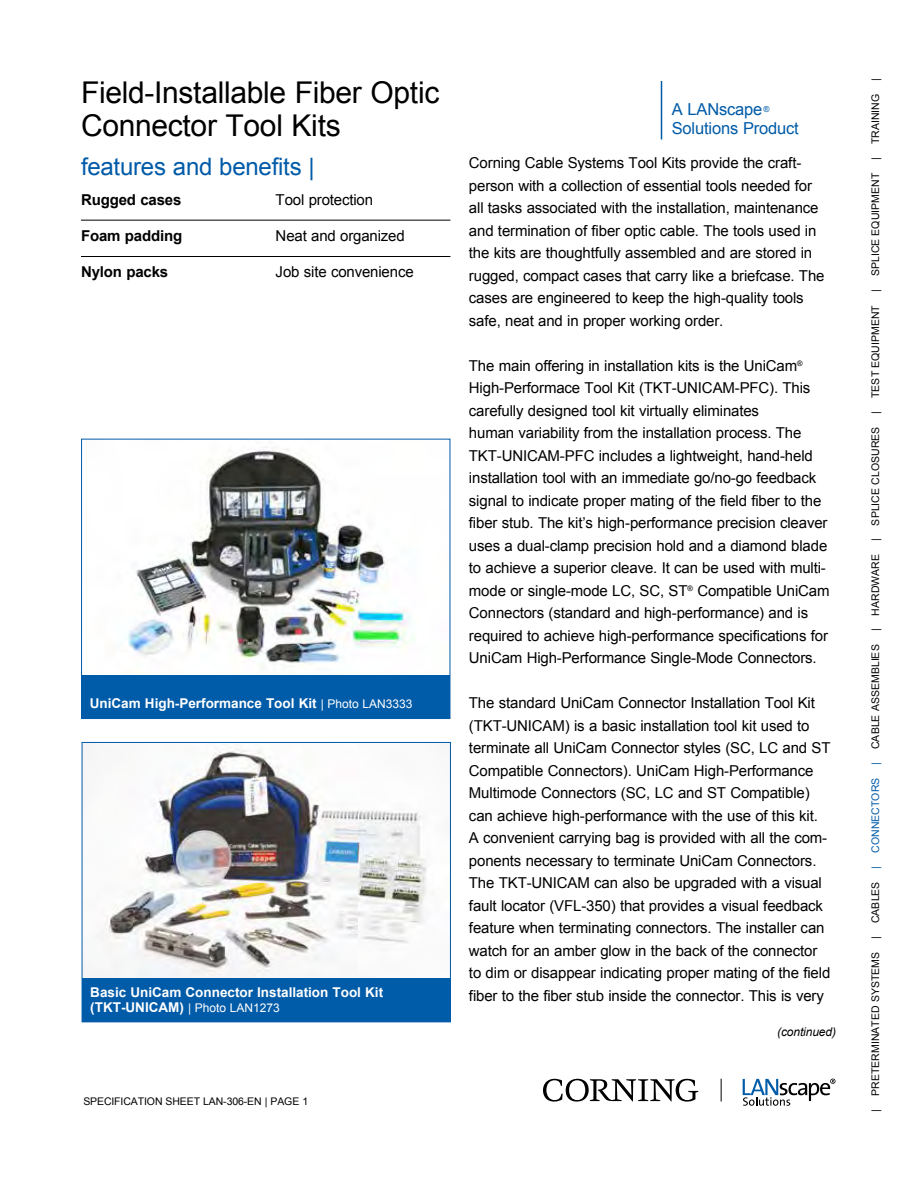
<style>
.page{position:relative;width:918px;height:1188px;background:#fff}
.page>*{position:absolute;margin:0;border:0;box-sizing:border-box;transform-origin:0 0}
.t1{font:30px/33px "Arial";letter-spacing:-.01em;color:#000}
.t2{font:24px "Arial";letter-spacing:-.01em;color:#005ba8}
.t3{font:16.5px/19.5px "Arial";letter-spacing:-.01em;color:#005ba8}
.t4{font:15px/22.5px "Arial";letter-spacing:-.01em;color:#000}
.t5{font:700 15px "Arial";letter-spacing:-.01em;color:#000}
.t6{font:700 13.5px "Arial";color:#fff}
.t7{font:12px "Arial";color:#fff}
.t8{font:italic 12px "Arial";letter-spacing:-.01em;color:#000}
.t9{font:10.5px "Arial";letter-spacing:.005em;color:#000}
.s1{font-weight:400;font-size:12px}
.s2{font-weight:700;font-size:13.5px}
.s3{color:#005ba8}
</style>
<div class="page">
<hr style="left:81px;top:220px;width:369px;height:1px;background:#000">
<hr style="left:81px;top:256px;width:369px;height:1px;background:#000">
<img style="left:126px;top:447px;width:288px;height:220px">
<div style="left:81px;top:439px;width:369px;height:280px;border:1px solid #005ba8"></div>
<div style="left:82px;top:675px;width:368px;height:43px;background:#005ba8"></div>
<img style="left:84px;top:744px;width:343px;height:234px">
<div style="left:82px;top:978px;width:368px;height:44px;background:#005ba8"></div>
<svg style="left:543px;top:1079px;width:155px;height:23px"></svg>
<svg style="left:743px;top:1079px;width:93px;height:27px"></svg>
<svg style="left:721px;top:1079px;width:1px;height:23px"></svg>
<hr style="left:661px;top:81px;width:1px;height:59px;background:#005ba8">
<h1 class="t1" style="left:81px;top:76px;width:360px">Field-Installable Fiber Optic<br>Connector Tool Kits</h1>
<h2 class="t2" style="left:81px;top:151px;width:235px">features and benefits |</h2>
<p class="t5" style="left:81px;top:190px;width:102px">Rugged cases</p>
<p class="t5" style="left:81px;top:226px;width:103px">Foam padding</p>
<p class="t5" style="left:81px;top:262px;width:89px">Nylon packs</p>
<p class="t4" style="left:276px;top:189px;width:99px">Tool protection</p>
<p class="t4" style="left:276px;top:225px;width:131px">Neat and organized</p>
<p class="t4" style="left:276px;top:261px;width:140px">Job site convenience</p>
<p class="t6" style="left:90px;top:695px;width:324px">UniCam High-Performance Tool Kit <span class="s1">| Photo LAN3333</span></p>
<p class="t6" style="left:90px;top:983px;width:294px">Basic UniCam Connector Installation Tool Kit</p>
<p class="t7" style="left:90px;top:1000px;width:191px"><span class="s2">(TKT-UNICAM)</span> | Photo LAN1273</p>
<p class="t9" style="left:83px;top:1095px;width:226px">SPECIFICATION SHEET LAN-306-EN | PAGE 1</p>
<p class="t3" style="left:672px;top:99px;width:129px">A LANscape<sup>®<br></sup>Solutions Product</p>
<p class="t4" style="left:469px;top:152px;width:357px">Corning Cable Systems Tool Kits provide the craft&shy;person with a collection of essential tools needed for all tasks associated with the installation, maintenance and termination of fiber optic cable. The tools used in the kits are thoughtfully assembled and are stored in rugged, compact cases that carry like a briefcase. The cases are engineered to keep the high-quality tools safe, neat and in proper working order.</p>
<p class="t4" style="left:469px;top:355px;width:362px">The main offering in installation kits is the UniCam<sup>® </sup>High-Performace Tool Kit (TKT-UNICAM-PFC). This carefully designed tool kit virtually eliminates<br>human variability from the installation process. The TKT-UNICAM-PFC includes a lightweight, hand-held installation tool with an immediate go/no-go feedback signal to indicate proper mating of the field fiber to the fiber stub. The kit’s high-performance precision cleaver uses a dual-clamp precision hold and a diamond blade to achieve a superior cleave. It can be used with multi&shy;mode or single-mode LC, SC, ST<sup>®</sup> Compatible UniCam Connectors (standard and high-performance) and is required to achieve high-performance specifications for UniCam High-Performance Single-Mode Connectors.</p>
<p class="t4" style="left:469px;top:692px;width:363px">The standard UniCam Connector Installation Tool Kit (TKT-UNICAM) is a basic installation tool kit used to terminate all UniCam Connector styles (SC, LC and ST Compatible Connectors). UniCam High-Performance Multimode Connectors (SC, LC and ST Compatible) can achieve high-performance with the use of this kit.<br>A convenient carrying bag is provided with all the com&shy;ponents necessary to terminate UniCam Connectors.<br>The TKT-UNICAM can also be upgraded with a visual fault locator (VFL-350) that provides a visual feedback feature when terminating connectors. The installer can watch for an amber glow in the back of the connector to dim or disappear indicating proper mating of the field fiber to the fiber stub inside the connector. This is very</p>
<p class="t8" style="left:777px;top:1024px;width:60px">(continued)</p>
<p class="t9" style="left:869px;top:1112px;width:1035px;rotate:-90deg">| PRETERMINATED SYSTEMS | CABLES <span class="s3">| CONNECTORS |</span> CABLE ASSEMBLIES | HARDWARE | SPLICE CLOSURES | TEST EQUIPMENT | SPLICE EQUIPMENT | TRAINING |</p>
</div>
